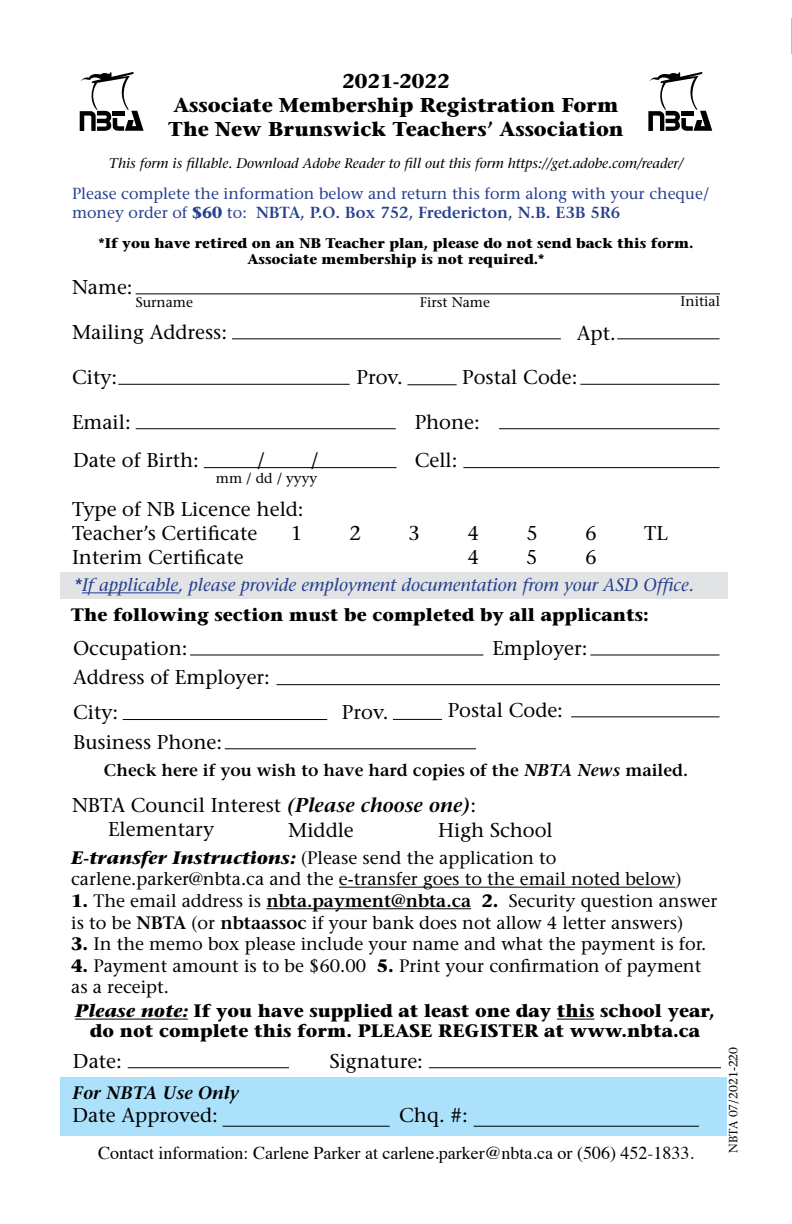
<style>
.page{position:relative;width:792px;height:1224px;background:#fff}
.page>*{position:absolute;margin:0;border:0;box-sizing:border-box;transform-origin:0 0}
.t1{font:20px/24px "Stone Serif";color:#000}
.t2{font:700 20px/24px "Stone Serif";color:#000;text-align:center}
.t3{font:18px/21.6px "Stone Serif";color:#000}
.t4{font:700 18px/20px "Stone Serif";color:#000;text-align:center}
.t5{font:18px "Times";color:#000}
.t6{font:italic 18px "Stone Serif";color:#25408f}
.t7{font:italic 600 18px "Stone Serif";color:#000}
.t8{font:600 17px "Stone Serif";color:#000}
.t9{font:16px/19.2px "Stone Serif";color:#25408f}
.t10{font:700 14px/16.8px "Stone Serif";color:#000;text-align:center}
.t11{font:italic 14px "Stone Serif";color:#000}
.t12{font:14px "Stone Serif";color:#000}
.t13{font:12px "Stone Serif";color:#000}
.s1{font-weight:700}
.s2{font-weight:600}
.s3{font-style:italic}
.s4{font-weight:600;font-style:italic}
.s5{font-weight:700;font-style:italic}
</style>
<div class="page">
<hr style="left:791px;top:18px;width:1px;height:36px;background:#000">
<div style="left:60px;top:1077px;width:667px;height:59px;background:#abe1fa"></div>
<hr style="left:128px;top:1067px;width:161px;height:1px;background:#000">
<hr style="left:429px;top:1067px;width:292px;height:1px;background:#000">
<hr style="left:223px;top:1126px;width:167px;height:1px;background:#000">
<hr style="left:474px;top:1126px;width:225px;height:1px;background:#000">
<hr style="left:75px;top:1019px;width:113px;height:1px;background:#000">
<hr style="left:557px;top:1019px;width:37px;height:1px;background:#000">
<hr style="left:136px;top:294px;width:584px;height:1px;background:#000">
<hr style="left:232px;top:338px;width:329px;height:1px;background:#000">
<hr style="left:118px;top:384px;width:232px;height:1px;background:#000">
<hr style="left:580px;top:384px;width:140px;height:1px;background:#000">
<hr style="left:204px;top:467px;width:193px;height:1px;background:#000">
<hr style="left:136px;top:428px;width:260px;height:1px;background:#000">
<hr style="left:499px;top:428px;width:221px;height:1px;background:#000">
<hr style="left:463px;top:467px;width:257px;height:1px;background:#000">
<hr style="left:407px;top:384px;width:50px;height:1px;background:#000">
<hr style="left:617px;top:338px;width:103px;height:1px;background:#000">
<svg style="left:80px;top:72px;width:64px;height:59px"></svg>
<svg style="left:648px;top:72px;width:64px;height:59px"></svg>
<hr style="left:339px;top:887px;width:336px;height:1px;background:#000">
<hr style="left:266px;top:908px;width:205px;height:1px;background:#000">
<div style="left:60px;top:572px;width:668px;height:26px;background:#e2e3e4"></div>
<hr style="left:225px;top:748px;width:251px;height:1px;background:#000">
<hr style="left:277px;top:684px;width:443px;height:1px;background:#000">
<hr style="left:123px;top:719px;width:204px;height:1px;background:#000">
<hr style="left:571px;top:717px;width:149px;height:1px;background:#000">
<hr style="left:393px;top:719px;width:49px;height:1px;background:#000">
<hr style="left:82px;top:592px;width:96px;height:1px;background:#25408f">
<hr style="left:190px;top:655px;width:293px;height:1px;background:#000">
<hr style="left:590px;top:655px;width:130px;height:1px;background:#000">
<p class="t2" style="left:168px;top:69px;width:457px">2021-2022<br>Associate Membership Registration Form<br>The New Brunswick Teachers’ Association</p>
<p class="t11" style="left:109px;top:155px;width:576px">This form is fillable. Download Adobe Reader to fill out this form https://get.adobe.com/reader/</p>
<p class="t9" style="left:72px;top:184px;width:639px">Please complete the information below and return this form along with your cheque/ money order of <span class="s1">$60</span> to: <span class="s2">NBTA, P.O. Box 752, Fredericton, N.B. E3B 5R6</span></p>
<p class="t10" style="left:99px;top:234px;width:596px">*If you have retired on an NB Teacher plan, please do not send back this form.<br>Associate membership is not required.*</p>
<p class="t1" style="left:72px;top:275px;width:62px">Name:</p>
<p class="t12" style="left:136px;top:294px;width:59px">Surname</p>
<p class="t12" style="left:420px;top:294px;width:72px">First Name</p>
<p class="t12" style="left:681px;top:293px;width:41px">Initial</p>
<p class="t1" style="left:72px;top:320px;width:157px">Mailing Address:</p>
<p class="t1" style="left:72px;top:365px;width:47px">City:</p>
<p class="t1" style="left:462px;top:365px;width:117px">Postal Code:</p>
<p class="t1" style="left:577px;top:321px;width:40px">Apt.</p>
<p class="t1" style="left:357px;top:365px;width:48px">Prov.</p>
<p class="t1" style="left:72px;top:410px;width:60px">Email:</p>
<p class="t1" style="left:415px;top:402px;width:67px;line-height:38.8px">Phone:<br>Cell:</p>
<p class="t1" style="left:257px;top:448px;width:9px">/</p>
<p class="t1" style="left:311px;top:448px;width:9px">/</p>
<p class="t1" style="left:73px;top:448px;width:127px">Date of Birth:</p>
<p class="t12" style="left:216px;top:469px;width:103px">mm / dd / yyyy</p>
<p class="t1" style="left:72px;top:497px;width:233px">Type of NB Licence held:<br>Teacher’s Certificate<br>Interim Certificate</p>
<p class="t1" style="left:291px;top:521px;width:13px">1</p>
<p class="t1" style="left:350px;top:521px;width:13px">2</p>
<p class="t1" style="left:409px;top:521px;width:13px">3</p>
<p class="t1" style="left:467px;top:521px;width:13px">4</p>
<p class="t1" style="left:526px;top:521px;width:13px">5</p>
<p class="t1" style="left:585px;top:521px;width:13px">6</p>
<p class="t1" style="left:467px;top:545px;width:13px">4</p>
<p class="t1" style="left:526px;top:545px;width:13px">5</p>
<p class="t1" style="left:585px;top:545px;width:13px">6</p>
<p class="t1" style="left:644px;top:521px;width:25px">TL</p>
<p class="t6" style="left:73px;top:574px;width:623px">*If applicable, please provide employment documentation from your ASD Office.</p>
<p class="t4" style="left:71px;top:604px;width:580px">The following section must be completed by all applicants:</p>
<p class="t1" style="left:73px;top:636px;width:116px">Occupation:</p>
<p class="t1" style="left:492px;top:636px;width:97px">Employer:</p>
<p class="t1" style="left:73px;top:660px;width:199px;line-height:34.2px">Address of Employer:<br>City:</p>
<p class="t1" style="left:73px;top:730px;width:151px">Business Phone:</p>
<p class="t1" style="left:342px;top:700px;width:48px">Prov.</p>
<p class="t1" style="left:448px;top:698px;width:117px">Postal Code:</p>
<p class="t8" style="left:104px;top:760px;width:586px">Check here if you wish to have hard copies of the <span class="s3">NBTA News</span> mailed.</p>
<p class="t1" style="left:108px;top:794px;width:370px;line-height:23.2px;text-indent:-36px">NBTA Council Interest <span class="s4">(Please choose one)</span>:<br>Elementary</p>
<p class="t1" style="left:288px;top:818px;width:67px">Middle</p>
<p class="t1" style="left:438px;top:818px;width:116px">High School</p>
<p class="t3" style="left:71px;top:847px;width:612px"><span class="s5">E-transfer Instructions:</span> (Please send the application to carlene.parker@nbta.ca and the e-transfer goes to the email noted below)</p>
<p class="t3" style="left:71px;top:890px;width:648px"><span class="s1">1.</span> The email address is <span class="s2">nbta.payment@nbta.ca</span> <span class="s1">2.</span> Security question answer is to be <span class="s2">NBTA</span> (or <span class="s2">nbtaassoc</span> if your bank does not allow 4 letter answers)</p>
<p class="t3" style="left:71px;top:933px;width:637px"><span class="s1">3.</span> In the memo box please include your name and what the payment is for.</p>
<p class="t3" style="left:71px;top:955px;width:632px"><span class="s1">4.</span> Payment amount is to be $60.00 <span class="s1">5.</span> Print your confirmation of payment as a receipt.</p>
<p class="t4" style="left:75px;top:1001px;width:641px"><span class="s3">Please note:</span> If you have supplied at least one day this school year, do not complete this form. PLEASE REGISTER at www.nbta.ca</p>
<p class="t1" style="left:73px;top:1049px;width:50px">Date:</p>
<p class="t1" style="left:330px;top:1049px;width:95px">Signature:</p>
<p class="t7" style="left:73px;top:1083px;width:168px">For NBTA Use Only</p>
<p class="t1" style="left:73px;top:1103px;width:147px">Date Approved:</p>
<p class="t1" style="left:399px;top:1103px;width:70px">Chq. #:</p>
<p class="t5" style="left:98px;top:1136px;width:597px">Contact information: Carlene Parker at carlene.parker@nbta.ca or (506) 452-1833.</p>
<p class="t13" style="left:726px;top:1153px;width:107px;rotate:-90deg">NBTA 07/2021-220</p>
</div>
